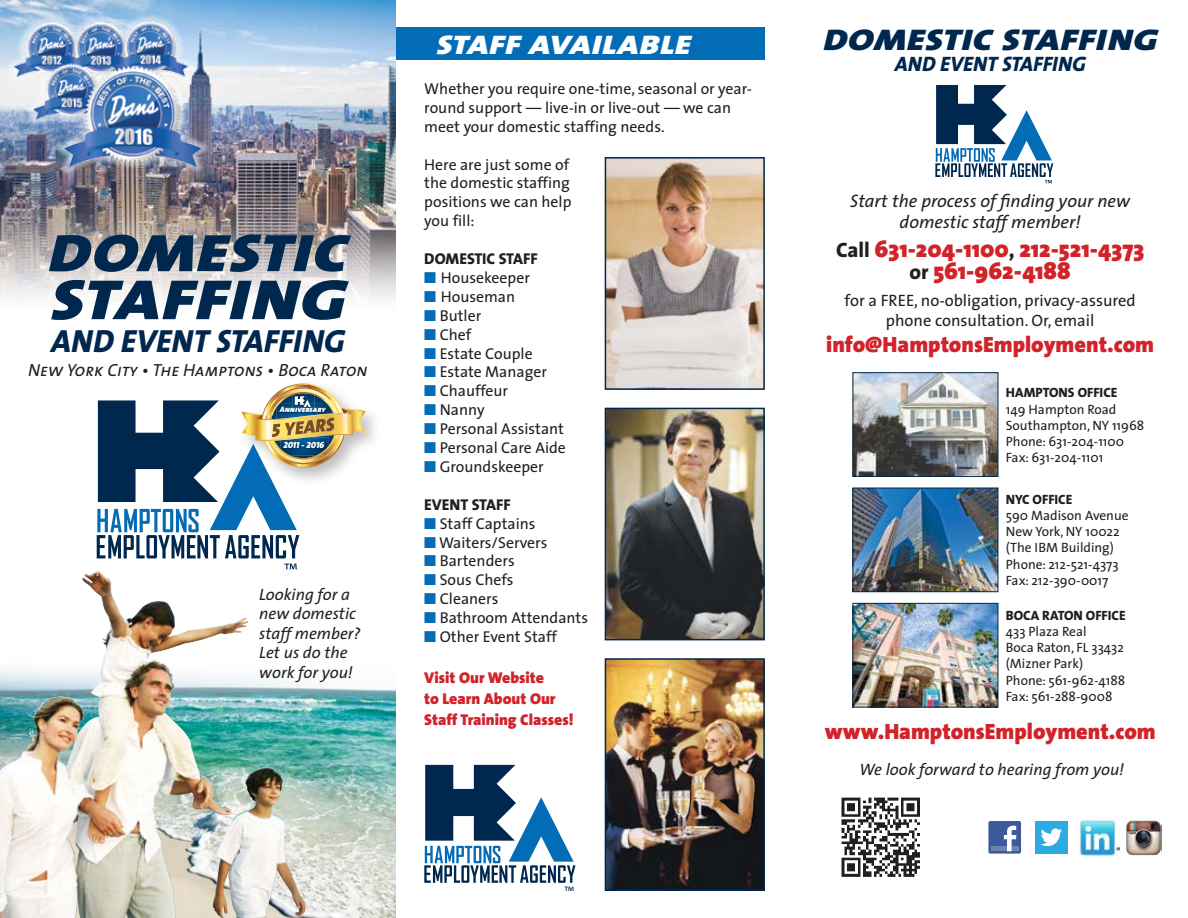
<style>
.page{position:relative;width:1188px;height:918px;background:#fff}
.page>*{position:absolute;margin:0;border:0;box-sizing:border-box;transform-origin:0 0}
.t1{font:italic 57px "The Sans Black Caps";letter-spacing:.02em;color:#00274d;scale:1.25 1}
.t2{font:italic 53.1px "The Sans Black Caps";letter-spacing:.02em;color:#00274d;scale:1.25 1}
.t3{font:italic 800 32.25px "The Sans";color:#00274d}
.t4{font:italic 30px "The Sans Black Caps";letter-spacing:.02em;color:#00274d;scale:1.25 1}
.t5{font:italic 27px "The Sans Black Caps";letter-spacing:.02em;color:#fff;scale:1.25 1}
.t6{font:900 24px/22.5px "The Sans";color:#d2232a;text-align:center}
.t7{font:900 22.35px "The Sans";color:#d2232a}
.t8{font:italic 800 21px "The Sans";color:#00274d}
.t9{font:italic 18px/21px "The Sans";color:#231f20;text-align:center}
.t10{font:italic 17.7px "The Sans Caps";color:#231f20}
.t11{font:italic 16.5px/19.5px "The Sans";color:#231f20}
.t12{font:16.5px/19.8px "The Sans";color:#231f20;text-align:center}
.t13{font:15.75px/18.9px "The Sans";color:#231f20}
.t14{font:900 15.75px/21px "The Sans";color:#d2232a}
.t15{font:800 15.75px "The Sans";color:#231f20}
.t16{font:13.5px/16.2px "The Sans";color:#231f20}
.t17{font:800 13.5px "The Sans";color:#231f20}
.t18{font:italic 9px "The Sans Black Caps";color:#fff}
.t19{font:italic 7.95px "The Sans Black Caps";letter-spacing:.005em;color:#fff}
.s1{color:#036cb6}
.s2{font-weight:800;font-size:21px;color:#231f20}
</style>
<div class="page">
<svg style="left:424px;top:765px;width:152px;height:126px"></svg>
<svg style="left:935px;top:85px;width:118px;height:98px"></svg>
<div style="left:396px;top:28px;width:369px;height:32px;background:#036cb6"></div>
<img style="left:608px;top:160px;width:154px;height:227px">
<div style="left:605px;top:157px;width:160px;height:233px;border:2px solid #00274d"></div>
<img style="left:608px;top:661px;width:154px;height:227px">
<div style="left:605px;top:658px;width:160px;height:233px;border:2px solid #00274d"></div>
<img style="left:608px;top:411px;width:154px;height:226px">
<div style="left:605px;top:408px;width:160px;height:232px;border:2px solid #00274d"></div>
<img style="left:841px;top:797px;width:79px;height:80px">
<img style="left:855px;top:374px;width:141px;height:101px">
<div style="left:853px;top:372px;width:145px;height:105px;border:1px solid #00274d"></div>
<img style="left:855px;top:490px;width:141px;height:100px">
<div style="left:853px;top:488px;width:145px;height:104px;border:1px solid #00274d"></div>
<img style="left:855px;top:605px;width:141px;height:100px">
<div style="left:853px;top:603px;width:145px;height:104px;border:1px solid #00274d"></div>
<div style="left:988px;top:821px;width:33px;height:33px;background:#3c5a99;border-radius:2px"></div>
<hr style="left:991px;top:847px;width:28px;height:4px;background:#6d84b3">
<svg style="left:1004px;top:826px;width:12px;height:25px"></svg>
<img style="left:1126px;top:820px;width:36px;height:35px">
<div style="left:1035px;top:821px;width:33px;height:33px;background:#2caae1"></div>
<svg style="left:1040px;top:828px;width:22px;height:18px"></svg>
<img style="left:1079px;top:818px;width:40px;height:39px">
<img style="left:0;top:658px;width:396px;height:260px">
<img style="left:0;top:0;width:396px;height:301px">
<svg style="left:284px;top:564px;width:13px;height:5px"></svg>
<img style="left:82px;top:571px;width:29px;height:143px">
<svg style="left:6px;top:13px;width:203px;height:6px"></svg>
<img style="left:5px;top:19px;width:205px;height:164px">
<div style="left:238px;top:378px;width:146px;height:109px;background:#231f20;opacity:.3"></div>
<svg style="left:97px;top:383px;width:269px;height:175px"></svg>
<img style="left:280px;top:438px;width:26px;height:2px">
<h2 class="t2" style="left:48px;top:219px;width:241px">DOMESTIC</h2>
<h1 class="t1" style="left:50px;top:263px;width:238px">STAFFING</h1>
<h3 class="t3" style="left:51px;top:321px;width:295px">AND EVENT STAFFING</h3>
<p class="t10" style="left:28px;top:358px;width:341px">New York City • The Hamptons • Boca Raton</p>
<p class="t19" style="left:280px;top:405px;width:47px">Anniversary</p>
<p class="t18" style="left:283px;top:439px;width:43px">2011 - 2016</p>
<p class="t11" style="left:259px;top:584px;width:103px">Looking for a new domestic staff member?<br>Let us do the work for you!</p>
<h3 class="t5" style="left:436px;top:28px;width:205px">STAFF AVAILABLE</h3>
<p class="t13" style="left:424px;top:79px;width:329px">Whether you require one-time, seasonal or year&shy;round support — live-in or live-out — we can meet your domestic staffing needs.</p>
<p class="t13" style="left:424px;top:155px;width:149px">Here are just some of the domestic staffing positions we can help you fill:</p>
<p class="t15" style="left:424px;top:249px;width:115px">DOMESTIC STAFF</p>
<p class="t13" style="left:424px;top:268px;width:107px"><span class="s1">■</span> Housekeeper</p>
<p class="t13" style="left:424px;top:287px;width:92px"><span class="s1">■</span> Houseman</p>
<p class="t13" style="left:424px;top:306px;width:58px"><span class="s1">■</span> Butler</p>
<p class="t13" style="left:424px;top:325px;width:49px"><span class="s1">■</span> Chef</p>
<p class="t13" style="left:424px;top:344px;width:110px"><span class="s1">■</span> Estate Couple</p>
<p class="t13" style="left:424px;top:363px;width:124px"><span class="s1">■</span> Estate Manager</p>
<p class="t13" style="left:424px;top:382px;width:85px"><span class="s1">■</span> Chauffeur</p>
<p class="t13" style="left:424px;top:401px;width:62px"><span class="s1">■</span> Nanny</p>
<p class="t13" style="left:424px;top:419px;width:141px"><span class="s1">■</span> Personal Assistant</p>
<p class="t13" style="left:424px;top:438px;width:143px"><span class="s1">■</span> Personal Care Aide</p>
<p class="t13" style="left:424px;top:457px;width:121px"><span class="s1">■</span> Groundskeeper</p>
<p class="t15" style="left:424px;top:494px;width:88px">EVENT STAFF</p>
<p class="t13" style="left:424px;top:514px;width:113px"><span class="s1">■</span> Staff Captains</p>
<p class="t13" style="left:424px;top:533px;width:125px"><span class="s1">■</span> Waiters/Servers</p>
<p class="t13" style="left:424px;top:552px;width:92px"><span class="s1">■</span> Bartenders</p>
<p class="t13" style="left:424px;top:571px;width:91px"><span class="s1">■</span> Sous Chefs</p>
<p class="t13" style="left:424px;top:590px;width:76px"><span class="s1">■</span> Cleaners</p>
<p class="t13" style="left:424px;top:608px;width:165px"><span class="s1">■</span> Bathroom Attendants</p>
<p class="t13" style="left:424px;top:627px;width:134px"><span class="s1">■</span> Other Event Staff</p>
<p class="t14" style="left:424px;top:668px;width:151px">Visit Our Website<br>to Learn About Our<br>Staff Training Classes!</p>
<h3 class="t4" style="left:823px;top:20px;width:269px">DOMESTIC STAFFING</h3>
<h3 class="t8" style="left:895px;top:50px;width:193px">AND EVENT STAFFING</h3>
<p class="t9" style="left:850px;top:191px;width:281px">Start the process of finding your new domestic staff member!</p>
<h3 class="t6" style="left:836px;top:238px;width:310px"><span class="s2">Call</span> 631-204-1100<span class="s2">,</span> 212-521-4373 <span class="s2">or</span> 561-962-4188</h3>
<p class="t12" style="left:845px;top:290px;width:293px">for a FREE, no-obligation, privacy-assured phone consultation. Or, email</p>
<h3 class="t7" style="left:826px;top:330px;width:329px">info@HamptonsEmployment.com</h3>
<p class="t17" style="left:1006px;top:384px;width:113px">HAMPTONS OFFICE</p>
<p class="t16" style="left:1006px;top:401px;width:140px">149 Hampton Road<br>Southampton, NY 11968<br>Phone: 631-204-1100<br>Fax: 631-204-1101</p>
<p class="t17" style="left:1006px;top:491px;width:68px">NYC OFFICE</p>
<p class="t16" style="left:1006px;top:508px;width:124px">590 Madison Avenue<br>New York, NY 10022 (The IBM Building)<br>Phone: 212-521-4373<br>Fax: 212-390-0017</p>
<p class="t17" style="left:1006px;top:606px;width:121px">BOCA RATON OFFICE</p>
<p class="t16" style="left:1006px;top:623px;width:121px">433 Plaza Real<br>Boca Raton, FL 33432 (Mizner Park)<br>Phone: 561-962-4188<br>Fax: 561-288-9008</p>
<h3 class="t7" style="left:825px;top:717px;width:333px">www.HamptonsEmployment.com</h3>
<p class="t11" style="left:859px;top:760px;width:266px">We look forward to hearing from you!</p>
</div>
